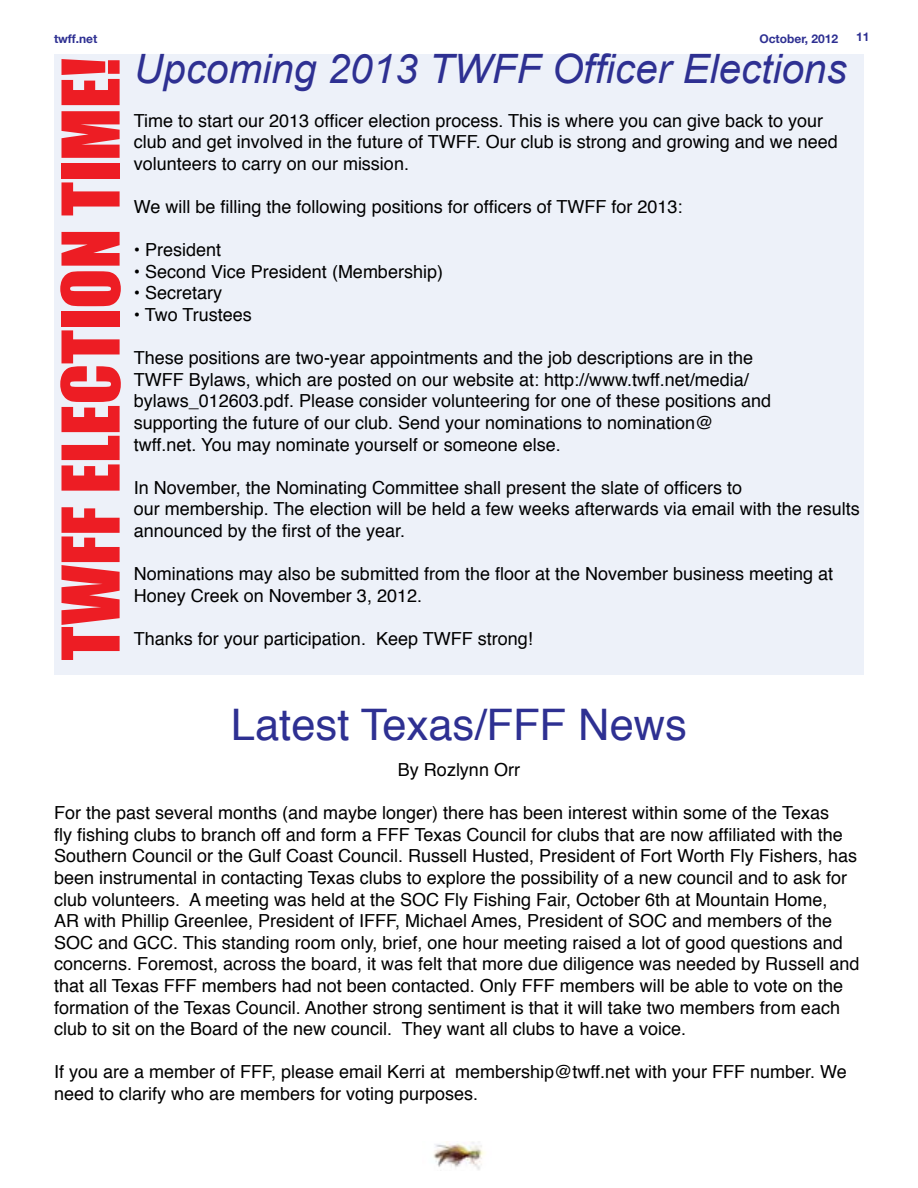
<style>
.page{position:relative;width:918px;height:1188px;background:#fff}
.page>*{position:absolute;margin:0;border:0;box-sizing:border-box;transform-origin:0 0}
.t1{font:73.5px "Impact";color:#ed1d24}
.t2{font:43.5px "Helvetica";color:#2e3092}
.t3{font:italic 40.5px "Arial";color:#2e3092}
.t4{font:18px/21.6px "Helvetica";color:#000}
.t5{font:700 12px "Helvetica Neue";color:#2e3092}
</style>
<div class="page">
<img style="left:433px;top:1141px;width:52px;height:29px">
<div style="left:54px;top:54px;width:810px;height:621px;background:#edf1f9"></div>
<p class="t5" style="left:54px;top:30px;width:45px">twff.net</p>
<p class="t5" style="left:759px;top:30px;width:80px">October, 2012</p>
<p class="t5" style="left:856px;top:27px;width:15px">11</p>
<h3 class="t3" style="left:134px;top:43px;width:714px">Upcoming 2013 TWFF Officer Elections</h3>
<p class="t4" style="left:134px;top:110px;width:706px">Time to start our 2013 officer election process. This is where you can give back to your club and get involved in the future of TWFF. Our club is strong and growing and we need volunteers to carry on our mission.</p>
<p class="t4" style="left:134px;top:197px;width:550px">We will be filling the following positions for officers of TWFF for 2013:</p>
<p class="t4" style="left:134px;top:240px;width:89px">• President</p>
<p class="t4" style="left:134px;top:261px;width:311px">• Second Vice President (Membership)</p>
<p class="t4" style="left:134px;top:283px;width:90px">• Secretary</p>
<p class="t4" style="left:134px;top:305px;width:120px">• Two Trustees</p>
<p class="t4" style="left:134px;top:348px;width:639px">These positions are two-year appointments and the job descriptions are in the TWFF Bylaws, which are posted on our website at: http://www.twff.net/media/ bylaws_012603.pdf. Please consider volunteering for one of these positions and supporting the future of our club. Send your nominations to nomination@ twff.net. You may nominate yourself or someone else.</p>
<p class="t4" style="left:134px;top:477px;width:727px">In November, the Nominating Committee shall present the slate of officers to<br>our membership. The election will be held a few weeks afterwards via email with the results announced by the first of the year.</p>
<p class="t4" style="left:134px;top:564px;width:701px">Nominations may also be submitted from the floor at the November business meeting at<br>Honey Creek on November 3, 2012.</p>
<h1 class="t1" style="left:34px;top:660px;width:604px;rotate:-90deg">TWFF ELECTION TIME!</h1>
<p class="t4" style="left:134px;top:629px;width:400px">Thanks for your participation. Keep TWFF strong!</p>
<h2 class="t2" style="left:231px;top:691px;width:458px">Latest Texas/FFF News</h2>
<p class="t4" style="left:398px;top:759px;width:124px">By Rozlynn Orr</p>
<p class="t4" style="left:54px;top:803px;width:807px">For the past several months (and maybe longer) there has been interest within some of the Texas<br>fly fishing clubs to branch off and form a FFF Texas Council for clubs that are now affiliated with the Southern Council or the Gulf Coast Council. Russell Husted, President of Fort Worth Fly Fishers, has been instrumental in contacting Texas clubs to explore the possibility of a new council and to ask for club volunteers. A meeting was held at the SOC Fly Fishing Fair, October 6th at Mountain Home,<br>AR with Phillip Greenlee, President of IFFF, Michael Ames, President of SOC and members of the SOC and GCC. This standing room only, brief, one hour meeting raised a lot of good questions and concerns. Foremost, across the board, it was felt that more due diligence was needed by Russell and that all Texas FFF members had not been contacted. Only FFF members will be able to vote on the formation of the Texas Council. Another strong sentiment is that it will take two members from each club to sit on the Board of the new council. They want all clubs to have a voice.</p>
<p class="t4" style="left:54px;top:1062px;width:794px">If you are a member of FFF, please email Kerri at membership@twff.net with your FFF number. We need to clarify who are members for voting purposes.</p>
</div>
